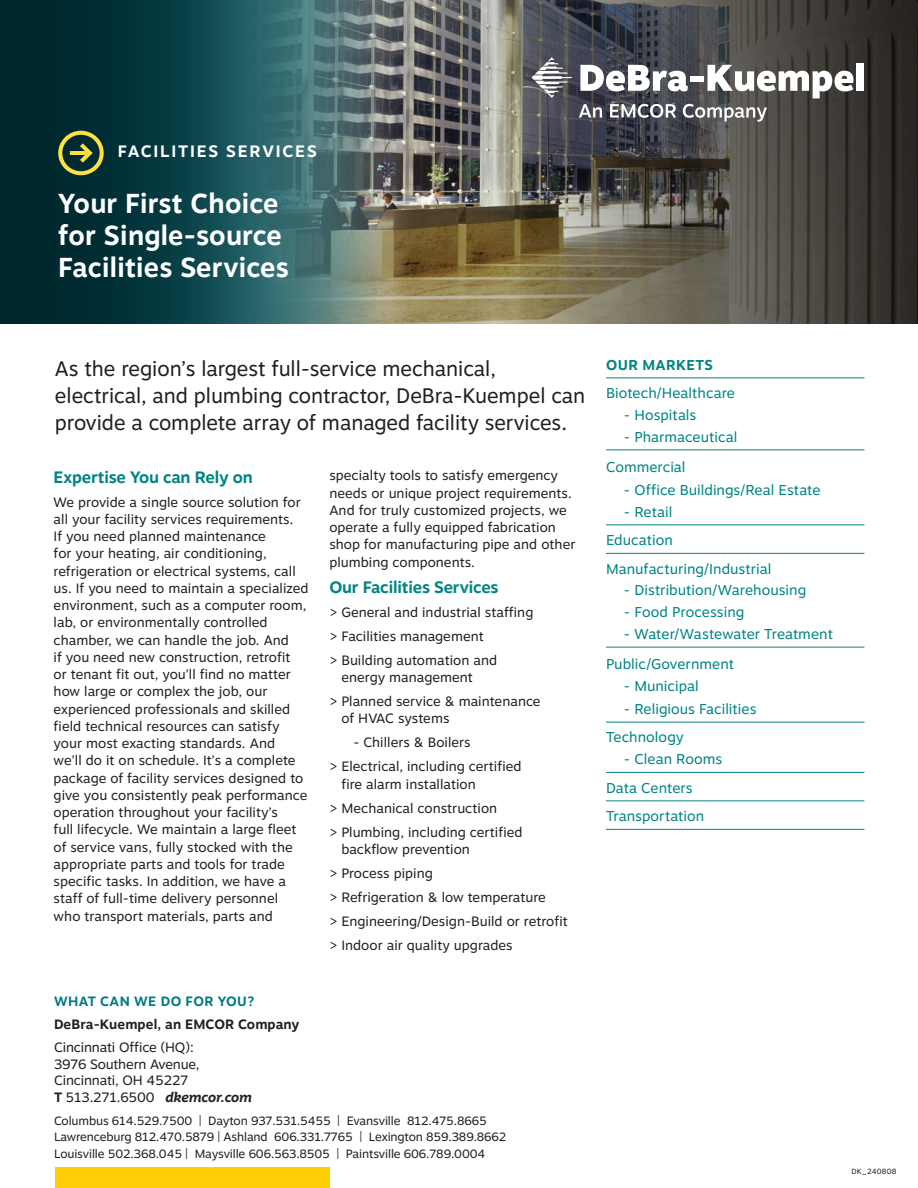
<style>
.page{position:relative;width:918px;height:1188px;background:#fff}
.page>*{position:absolute;margin:0;border:0;box-sizing:border-box;transform-origin:0 0}
.Headline{font:700 27.3px/32.2px "Motiva Sans";letter-spacing:.01em;color:#fff}
.Headline-2{font:21px/27px "Motiva Sans";color:#231f20}
.t1{font:700 16.5px "Motiva Sans";letter-spacing:-.01em;color:#008483}
.Insert_Title{font:700 16.5px "Motiva Sans";letter-spacing:.11em;color:#fff}
.Bullet_copy{font:14.25px "Motiva Sans";letter-spacing:.005em;color:#008483}
.Bullet_copy-2{font:700 14.25px "Motiva Sans";letter-spacing:.03em;color:#008483}
.Bullet_copy-3{font:13.5px/17.2px "Motiva Sans";letter-spacing:.005em;color:#231f20}
.Bullet_copy-4{font:700 13.5px "Motiva Sans";letter-spacing:.01em;color:#231f20}
.Bullet_copy-5{font:700 13.5px "Motiva Sans";letter-spacing:.03em;color:#007b85}
.Bullet_copy-6{font:12px/16.5px "Motiva Sans";letter-spacing:-.01em;color:#231f20}
.Bullet_copy-7{font:7.5px "Motiva Sans";letter-spacing:.01em;color:#231f20}
.s1{font-weight:700}
.s2{font-weight:700;font-style:italic}
</style>
<div class="page">
<svg style="left:0;top:0;width:359px;height:324px;background:#1a4a4f"></svg>
<img style="left:359px;top:0;width:559px;height:324px">
<div style="left:55px;top:1168px;width:274px;height:20px;background:#fece08"></div>
<svg style="left:580px;top:65px;width:108px;height:26px"></svg>
<div style="left:690px;top:77px;width:14px;height:5px;background:#fff"></div>
<svg style="left:707px;top:65px;width:146px;height:33px"></svg>
<div style="left:857px;top:63px;width:7px;height:28px;background:#fff"></div>
<svg style="left:532px;top:57px;width:40px;height:41px;background:#7c7c81"></svg>
<svg style="left:579px;top:104px;width:23px;height:14px"></svg>
<svg style="left:610px;top:104px;width:66px;height:14px"></svg>
<svg style="left:683px;top:104px;width:84px;height:18px"></svg>
<svg style="left:58px;top:131px;width:46px;height:44px;background:#556735"></svg>
<hr style="left:606px;top:377px;width:258px;height:1px;background:#008483">
<hr style="left:606px;top:449px;width:258px;height:1px;background:#008483">
<hr style="left:606px;top:524px;width:258px;height:1px;background:#008483">
<hr style="left:606px;top:553px;width:258px;height:1px;background:#008483">
<hr style="left:606px;top:647px;width:258px;height:1px;background:#008483">
<hr style="left:606px;top:722px;width:258px;height:1px;background:#008483">
<hr style="left:606px;top:772px;width:258px;height:1px;background:#008483">
<hr style="left:606px;top:800px;width:258px;height:1px;background:#008483">
<hr style="left:606px;top:829px;width:258px;height:1px;background:#008483">
<p class="Insert_Title" style="left:118px;top:139px;width:201px">FACILITIES SERVICES</p>
<p class="Headline" style="left:58px;top:186px;width:232px">Your First Choice for Single-source<br>Facilities Services</p>
<p class="Headline-2" style="left:55px;top:355px;width:532px">As the region’s largest full-service mechanical, electrical, and plumbing contractor, DeBra-Kuempel can provide a complete array of managed facility services.</p>
<p class="t1" style="left:54px;top:465px;width:201px">Expertise You can Rely on</p>
<p class="Bullet_copy-3" style="left:54px;top:493px;width:256px">We provide a single source solution for all your facility services requirements.<br>If you need planned maintenance<br>for your heating, air conditioning, refrigeration or electrical systems, call us. If you need to maintain a specialized environment, such as a computer room, lab, or environmentally controlled chamber, we can handle the job. And<br>if you need new construction, retrofit<br>or tenant fit out, you’ll find no matter how large or complex the job, our experienced professionals and skilled field technical resources can satisfy your most exacting standards. And<br>we’ll do it on schedule. It’s a complete package of facility services designed to give you consistently peak performance operation throughout your facility’s<br>full lifecycle. We maintain a large fleet of service vans, fully stocked with the appropriate parts and tools for trade specific tasks. In addition, we have a staff of full-time delivery personnel<br>who transport materials, parts and</p>
<p class="Bullet_copy-3" style="left:329px;top:467px;width:248px">specialty tools to satisfy emergency needs or unique project requirements.<br>And for truly customized projects, we operate a fully equipped fabrication shop for manufacturing pipe and other plumbing components.</p>
<p class="t1" style="left:329px;top:575px;width:171px">Our Facilities Services</p>
<p class="Bullet_copy-3" style="left:329px;top:603px;width:206px">&gt; General and industrial staffing</p>
<p class="Bullet_copy-3" style="left:329px;top:627px;width:156px">&gt; Facilities management</p>
<p class="Bullet_copy-3" style="left:341px;top:651px;width:157px;text-indent:-12px">&gt; Building automation and energy management</p>
<p class="Bullet_copy-3" style="left:341px;top:692px;width:201px;text-indent:-12px">&gt; Planned service &amp; maintenance of HVAC systems</p>
<p class="Bullet_copy-3" style="left:353px;top:734px;width:119px">- Chillers &amp; Boilers</p>
<p class="Bullet_copy-3" style="left:341px;top:758px;width:182px;text-indent:-12px">&gt; Electrical, including certified fire alarm installation</p>
<p class="Bullet_copy-3" style="left:329px;top:799px;width:169px">&gt; Mechanical construction</p>
<p class="Bullet_copy-3" style="left:341px;top:823px;width:183px;text-indent:-12px">&gt; Plumbing, including certified backflow prevention</p>
<p class="Bullet_copy-3" style="left:329px;top:864px;width:105px">&gt; Process piping</p>
<p class="Bullet_copy-3" style="left:329px;top:888px;width:218px">&gt; Refrigeration &amp; low temperature</p>
<p class="Bullet_copy-3" style="left:329px;top:912px;width:240px">&gt; Engineering/Design-Build or retrofit</p>
<p class="Bullet_copy-3" style="left:329px;top:936px;width:185px">&gt; Indoor air quality upgrades</p>
<p class="Bullet_copy-5" style="left:54px;top:991px;width:202px">WHAT CAN WE DO FOR YOU?</p>
<p class="Bullet_copy-4" style="left:54px;top:1014px;width:247px">DeBra-Kuempel, an EMCOR Company</p>
<p class="Bullet_copy-3" style="left:54px;top:1039px;width:200px;line-height:16.5px">Cincinnati Office (HQ):<br>3976 Southern Avenue,<br>Cincinnati, OH 45227<br><span class="s1">T</span> 513.271.6500 <span class="s2">dkemcor.com</span></p>
<p class="Bullet_copy-6" style="left:54px;top:1112px;width:454px">Columbus 614.529.7500 | Dayton 937.531.5455 | Evansville 812.475.8665<br>Lawrenceburg 812.470.5879 | Ashland 606.331.7765 | Lexington 859.389.8662<br>Louisville 502.368.045 | Maysville 606.563.8505 | Paintsville 606.789.0004</p>
<p class="Bullet_copy-2" style="left:606px;top:354px;width:109px">OUR MARKETS</p>
<p class="Bullet_copy" style="left:606px;top:383px;width:131px">Biotech/Healthcare</p>
<p class="Bullet_copy" style="left:624px;top:404px;width:74px">- Hospitals</p>
<p class="Bullet_copy" style="left:624px;top:426px;width:115px">- Pharmaceutical</p>
<p class="Bullet_copy" style="left:606px;top:456px;width:81px">Commercial</p>
<p class="Bullet_copy" style="left:624px;top:479px;width:198px">- Office Buildings/Real Estate</p>
<p class="Bullet_copy" style="left:624px;top:501px;width:50px">- Retail</p>
<p class="Bullet_copy" style="left:606px;top:530px;width:68px">Education</p>
<p class="Bullet_copy" style="left:606px;top:558px;width:167px">Manufacturing/Industrial</p>
<p class="Bullet_copy" style="left:624px;top:580px;width:184px">- Distribution/Warehousing</p>
<p class="Bullet_copy" style="left:624px;top:602px;width:122px">- Food Processing</p>
<p class="Bullet_copy" style="left:624px;top:623px;width:210px">- Water/Wastewater Treatment</p>
<p class="Bullet_copy" style="left:606px;top:653px;width:130px">Public/Government</p>
<p class="Bullet_copy" style="left:624px;top:675px;width:76px">- Municipal</p>
<p class="Bullet_copy" style="left:624px;top:698px;width:134px">- Religious Facilities</p>
<p class="Bullet_copy" style="left:606px;top:727px;width:79px">Technology</p>
<p class="Bullet_copy" style="left:624px;top:749px;width:100px">- Clean Rooms</p>
<p class="Bullet_copy" style="left:606px;top:777px;width:88px">Data Centers</p>
<p class="Bullet_copy" style="left:606px;top:806px;width:100px">Transportation</p>
<p class="Bullet_copy-7" style="left:852px;top:1166px;width:46px">DK_240808</p>
</div>
